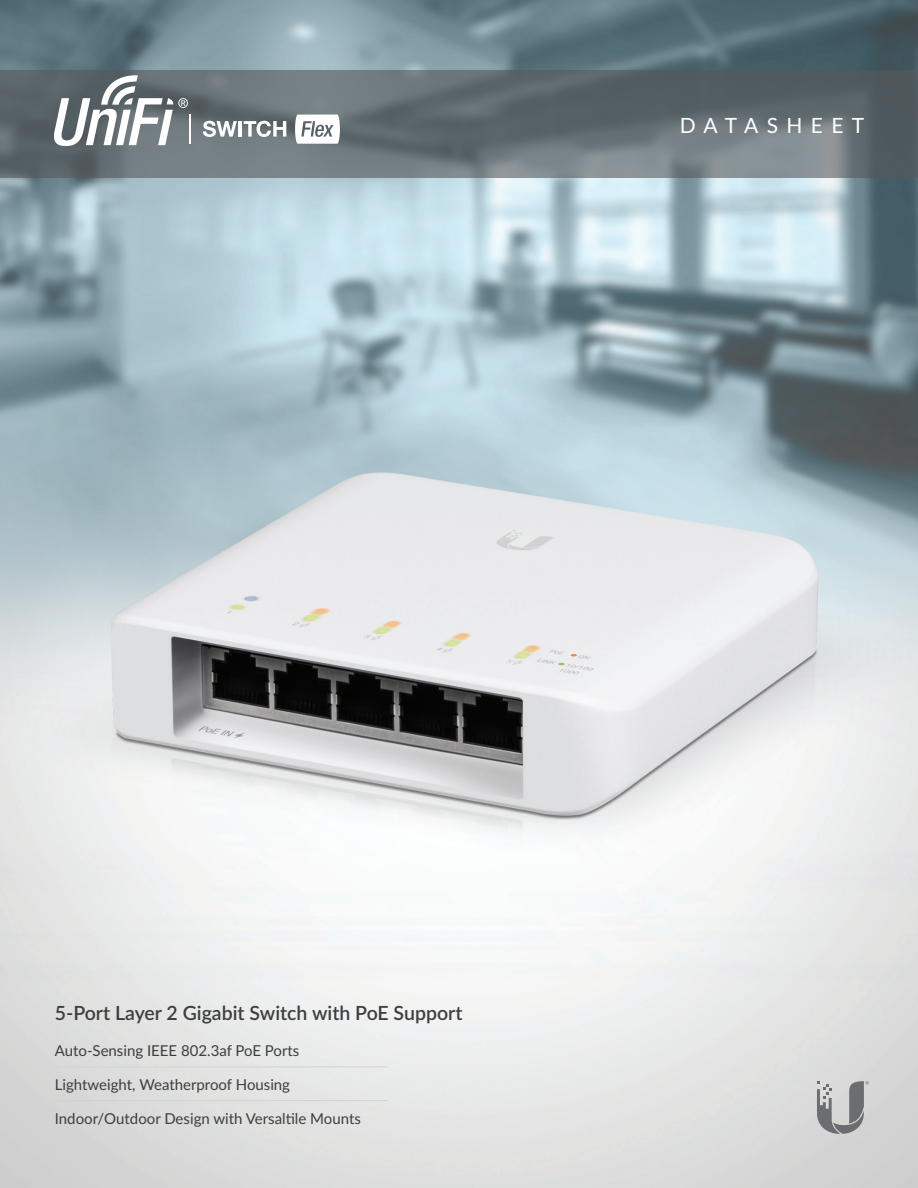
<style>
.page{position:relative;width:918px;height:1188px;background:#fff}
.page>*{position:absolute;margin:0;border:0;box-sizing:border-box;transform-origin:0 0}
.t1{font:21px "Lato";letter-spacing:.4em;color:#fff}
.t2{font:600 19.5px "Lato";color:#3e3e3f}
.t3{font:15px "Lato";color:#3e3e3f}
</style>
<div class="page">
<img style="left:0;top:0;width:918px;height:1188px">
<svg style="left:0;top:70px;width:918px;height:108px;background:#667075"></svg>
<hr style="left:55px;top:1067px;width:333px;height:1px;background:#d1d2d4">
<hr style="left:55px;top:1100px;width:333px;height:1px;background:#d1d2d4">
<svg style="left:203px;top:121px;width:34px;height:16px"></svg>
<hr style="left:238px;top:121px;width:4px;height:16px;background:#fff">
<svg style="left:244px;top:121px;width:42px;height:16px"></svg>
<svg style="left:52px;top:75px;width:138px;height:71px"></svg>
<svg style="left:295px;top:115px;width:45px;height:29px"></svg>
<svg style="left:817px;top:1081px;width:52px;height:53px;background:#a7a7a8"></svg>
<h1 class="t1" style="left:680px;top:110px;width:186px">DATASHEET</h1>
<h2 class="t2" style="left:55px;top:999px;width:409px">5-Port Layer 2 Gigabit Switch with PoE Support</h2>
<p class="t3" style="left:55px;top:1040px;width:246px">Auto-Sensing IEEE 802.3af PoE Ports</p>
<p class="t3" style="left:55px;top:1074px;width:237px">Lightweight, Weatherproof Housing</p>
<p class="t3" style="left:55px;top:1107px;width:308px">Indoor/Outdoor Design with Versaltile Mounts</p>
</div>
